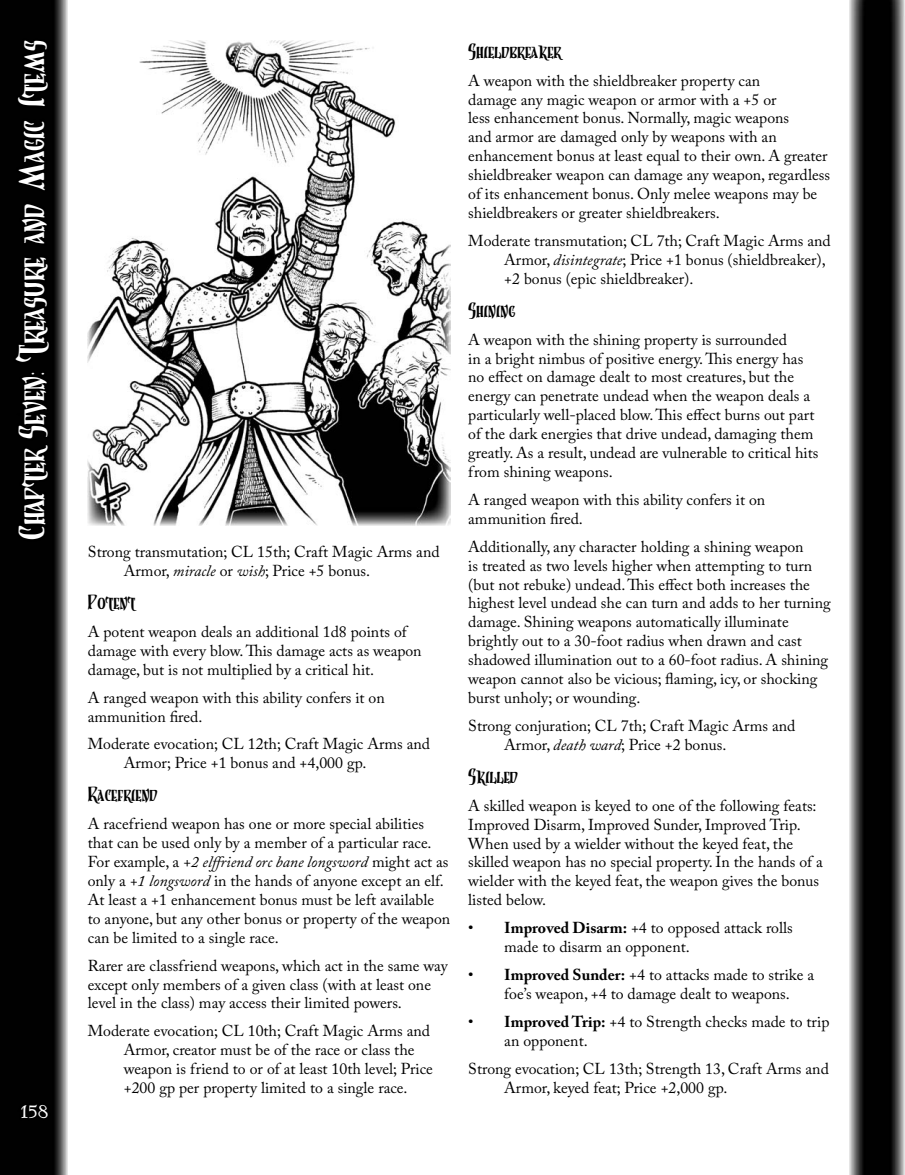
<style>
.page{position:relative;width:905px;height:1175px;background:#fff}
.page>*{position:absolute;margin:0;border:0;box-sizing:border-box;transform-origin:0 0}
.t1{font:42px "Summerisle";color:#fff}
.t2{font:24px "Summerisle";color:#000}
.t3{font:21px "Summerisle";color:#fff}
.t4{font:15.75px/18.9px "Adobe Caslon Pro";color:#000}
.s1{font-style:italic}
.s2{font-weight:700}
</style>
<div class="page">
<img style="left:0;top:0;width:68px;height:1174px">
<div style="left:14px;top:1085px;width:40px;height:89px;background:#010101"></div>
<svg style="left:0;top:36px;width:451px;height:507px"></svg>
<img style="left:849px;top:0;width:55px;height:1174px">
<img style="left:88px;top:40px;width:362px;height:485px">
<h1 class="t1" style="left:14px;top:540px;width:501px;rotate:-90deg">Chapter Seven: Treasure and Magic Items</h1>
<h3 class="t3" style="left:21px;top:1102px;width:29px">158</h3>
<p class="t4" style="left:124px;top:542px;width:317px;text-indent:-36px">Strong transmutation; CL 15th; Craft Magic Arms and<br>Armor, <span class="s1">miracle</span> or <span class="s1">wish</span>; Price +5 bonus.</p>
<h2 class="t2" style="left:88px;top:592px;width:49px">Potent</h2>
<p class="t4" style="left:88px;top:622px;width:335px">A potent weapon deals an additional 1d8 points of damage with every blow. This damage acts as weapon damage, but is not multiplied by a critical hit.</p>
<p class="t4" style="left:88px;top:687px;width:298px">A ranged weapon with this ability confers it on ammunition fired.</p>
<p class="t4" style="left:124px;top:734px;width:308px;text-indent:-36px">Moderate evocation; CL 12th; Craft Magic Arms and<br>Armor; Price +1 bonus and +4,000 gp.</p>
<h2 class="t2" style="left:88px;top:784px;width:71px">Racefriend</h2>
<p class="t4" style="left:88px;top:814px;width:364px">A racefriend weapon has one or more special abilities that can be used only by a member of a particular race.<br>For example, a <span class="s1">+2 elffriend orc bane longsword</span> might act as only a <span class="s1">+1 longsword</span> in the hands of anyone except an elf.<br>At least a +1 enhancement bonus must be left available to anyone, but any other bonus or property of the weapon can be limited to a single race.</p>
<p class="t4" style="left:88px;top:955px;width:361px">Rarer are classfriend weapons, which act in the same way except only members of a given class (with at least one level in the class) may access their limited powers.</p>
<p class="t4" style="left:124px;top:1021px;width:311px;text-indent:-36px">Moderate evocation; CL 10th; Craft Magic Arms and Armor, creator must be of the race or class the weapon is friend to or of at least 10th level; Price +200 gp per property limited to a single race.</p>
<h2 class="t2" style="left:468px;top:40px;width:95px">Shieldbreaker</h2>
<p class="t4" style="left:468px;top:71px;width:363px">A weapon with the shieldbreaker property can<br>damage any magic weapon or armor with a +5 or<br>less enhancement bonus. Normally, magic weapons<br>and armor are damaged only by weapons with an enhancement bonus at least equal to their own. A greater shieldbreaker weapon can damage any weapon, regardless of its enhancement bonus. Only melee weapons may be shieldbreakers or greater shieldbreakers.</p>
<p class="t4" style="left:504px;top:231px;width:328px;text-indent:-36px">Moderate transmutation; CL 7th; Craft Magic Arms and<br>Armor, <span class="s1">disintegrate</span>; Price +1 bonus (shieldbreaker), +2 bonus (epic shieldbreaker).</p>
<h2 class="t2" style="left:468px;top:299px;width:48px">Shining</h2>
<p class="t4" style="left:468px;top:330px;width:351px">A weapon with the shining property is surrounded<br>in a bright nimbus of positive energy. This energy has no effect on damage dealt to most creatures, but the energy can penetrate undead when the weapon deals a particularly well-placed blow. This effect burns out part of the dark energies that drive undead, damaging them greatly. As a result, undead are vulnerable to critical hits from shining weapons.</p>
<p class="t4" style="left:468px;top:490px;width:298px">A ranged weapon with this ability confers it on ammunition fired.</p>
<p class="t4" style="left:468px;top:537px;width:364px">Additionally, any character holding a shining weapon<br>is treated as two levels higher when attempting to turn (but not rebuke) undead. This effect both increases the highest level undead she can turn and adds to her turning damage. Shining weapons automatically illuminate brightly out to a 30-foot radius when drawn and cast shadowed illumination out to a 60-foot radius. A shining weapon cannot also be vicious; flaming, icy, or shocking burst unholy; or wounding.</p>
<p class="t4" style="left:504px;top:716px;width:292px;text-indent:-36px">Strong conjuration; CL 7th; Craft Magic Arms and<br>Armor, <span class="s1">death ward</span>; Price +2 bonus.</p>
<h2 class="t2" style="left:468px;top:765px;width:51px">Skilled</h2>
<p class="t4" style="left:468px;top:795px;width:356px">A skilled weapon is keyed to one of the following feats:<br>Improved Disarm, Improved Sunder, Improved Trip.<br>When used by a wielder without the keyed feat, the skilled weapon has no special property. In the hands of a wielder with the keyed feat, the weapon gives the bonus listed below.</p>
<p class="t4" style="left:504px;top:918px;width:290px;text-indent:-36px">• <span class="s2">Improved Disarm:</span> +4 to opposed attack rolls made to disarm an opponent.</p>
<p class="t4" style="left:504px;top:965px;width:311px;text-indent:-36px">• <span class="s2">Improved Sunder:</span> +4 to attacks made to strike a foe’s weapon, +4 to damage dealt to weapons.</p>
<p class="t4" style="left:504px;top:1011px;width:326px;text-indent:-36px">• <span class="s2">Improved Trip:</span> +4 to Strength checks made to trip an opponent.</p>
<p class="t4" style="left:504px;top:1058px;width:326px;text-indent:-36px">Strong evocation; CL 13th; Strength 13, Craft Arms and<br>Armor, keyed feat; Price +2,000 gp.</p>
</div>
